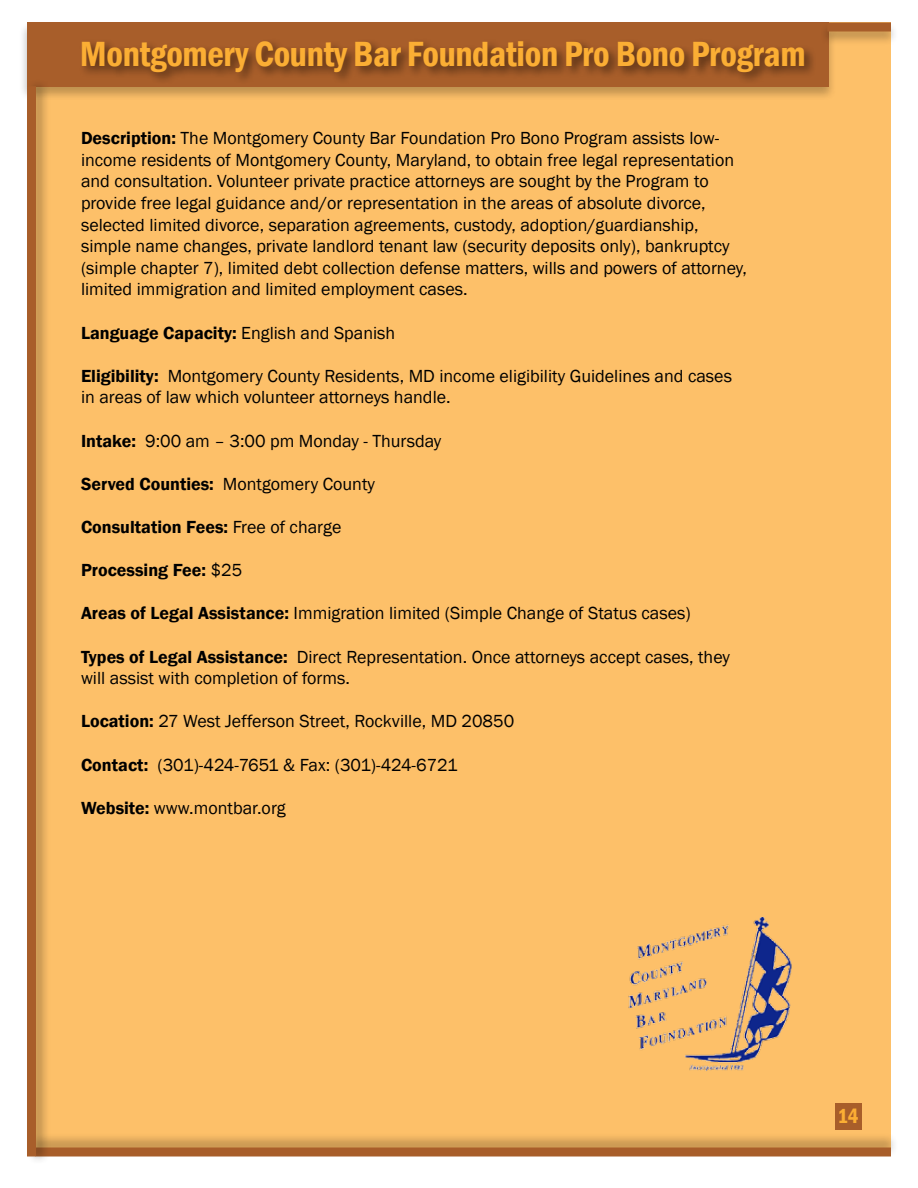
<style>
.page{position:relative;width:918px;height:1188px;background:#fff}
.page>*{position:absolute;margin:0;border:0;box-sizing:border-box;transform-origin:0 0}
.t1{font:600 condensed 36px "Franklin Gothic";letter-spacing:-.01em;color:#fbae34}
.t2{font:600 condensed 21px "Franklin Gothic";color:#fbae34}
.t3{font:18px/21.6px "Franklin Gothic";color:#000}
.t4{font:600 18px "Franklin Gothic";color:#000}
.s1{font-weight:600}
.s2{font-weight:400}
</style>
<div class="page">
<div style="left:27px;top:22px;width:864px;height:1127px;background:#fdc069"></div>
<div style="left:19px;top:21px;width:817px;height:81px;background:#000;opacity:.25"></div>
<div style="left:27px;top:22px;width:801px;height:65px;background:#a85e2a"></div>
<div style="left:79px;top:38px;width:738px;height:47px;background:#000;opacity:.5"></div>
<img style="left:628px;top:918px;width:164px;height:153px">
<div style="left:27px;top:1132px;width:872px;height:26px;background:#000;opacity:.25"></div>
<div style="left:36px;top:1148px;width:855px;height:8px;background:#a85e2a"></div>
<div style="left:819px;top:21px;width:80px;height:25px;background:#000;opacity:.25"></div>
<div style="left:827px;top:22px;width:64px;height:10px;background:#a85e2a"></div>
<div style="left:26px;top:78px;width:25px;height:1086px;background:#000;opacity:.25"></div>
<div style="left:27px;top:86px;width:9px;height:1070px;background:#a85e2a"></div>
<div style="left:835px;top:1103px;width:27px;height:26px;background:#a85e2a"></div>
<h1 class="t1" style="left:80px;top:30px;width:727px">Montgomery County Bar Foundation Pro Bono Program</h1>
<p class="t3" style="left:81px;top:128px;width:667px"><span class="s1">Description:</span> The Montgomery County Bar Foundation Pro Bono Program assists low&shy;income residents of Montgomery County, Maryland, to obtain free legal representation and consultation. Volunteer private practice attorneys are sought by the Program to provide free legal guidance and/or representation in the areas of absolute divorce, selected limited divorce, separation agreements, custody, adoption/guardianship, simple name changes, private landlord tenant law (security deposits only), bankruptcy (simple chapter 7), limited debt collection defense matters, wills and powers of attorney, limited immigration and limited employment cases.</p>
<p class="t4" style="left:81px;top:321px;width:316px">Language Capacity: <span class="s2">English and Spanish</span></p>
<p class="t3" style="left:81px;top:365px;width:653px"><span class="s1">Eligibility:</span> Montgomery County Residents, MD income eligibility Guidelines and cases in areas of law which volunteer attorneys handle.</p>
<p class="t3" style="left:81px;top:430px;width:362px"><span class="s1">Intake:</span> 9:00 am – 3:00 pm Monday - Thursday</p>
<p class="t3" style="left:81px;top:473px;width:296px"><span class="s1">Served Counties:</span> Montgomery County</p>
<p class="t4" style="left:81px;top:516px;width:262px">Consultation Fees: <span class="s2">Free of charge</span></p>
<p class="t4" style="left:81px;top:559px;width:163px">Processing Fee: <span class="s2">$25</span></p>
<p class="t3" style="left:81px;top:603px;width:611px"><span class="s1">Areas of Legal Assistance:</span> Immigration limited (Simple Change of Status cases)</p>
<p class="t3" style="left:81px;top:646px;width:650px"><span class="s1">Types of Legal Assistance:</span> Direct Representation. Once attorneys accept cases, they will assist with completion of forms.</p>
<p class="t3" style="left:81px;top:711px;width:435px"><span class="s1">Location:</span> 27 West Jefferson Street, Rockville, MD 20850</p>
<p class="t3" style="left:81px;top:754px;width:378px"><span class="s1">Contact:</span> (301)-424-7651 &amp; Fax: (301)-424-6721</p>
<p class="t3" style="left:81px;top:797px;width:206px"><span class="s1">Website:</span> www.montbar.org</p>
<p class="t2" style="left:837px;top:1102px;width:23px">14</p>
</div>
